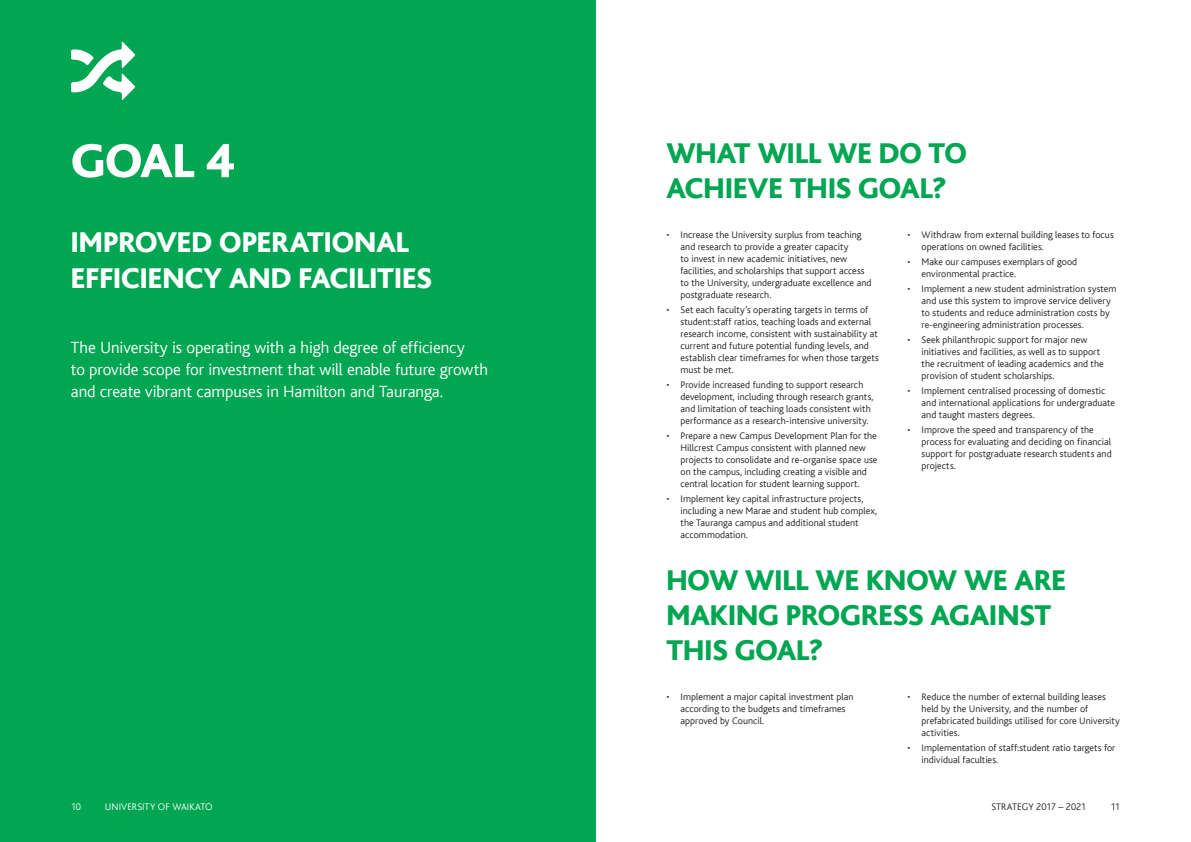
<style>
.page{position:relative;width:1191px;height:842px;background:#fff}
.page>*{position:absolute;margin:0;border:0;box-sizing:border-box;transform-origin:0 0}
.t1{font:50px "Bliss CE Heavy";color:#fff}
.t2{font:30px/35px "Bliss CE Heavy";letter-spacing:-.005em;color:#00a651}
.t3{font:30px/36px "Bliss CE Heavy";color:#fff}
.t4{font:17px/22px "Bliss CE Light";letter-spacing:-.005em;color:#fff}
.t5{font:10px/12px "Bliss CE Light";letter-spacing:.005em;color:#231f20}
.t6{font:10px "Bliss CE Light";letter-spacing:.005em;color:#fff}
</style>
<div class="page">
<div style="left:0;top:0;width:595px;height:842px;background:#00a651"></div>
<svg style="left:70px;top:42px;width:65px;height:58px"></svg>
<h1 class="t1" style="left:71px;top:134px;width:165px">GOAL 4</h1>
<h2 class="t2" style="left:666px;top:136px;width:302px">WHAT WILL WE DO TO<br>ACHIEVE THIS GOAL?</h2>
<p class="t5" style="left:680px;top:229px;width:192px;text-indent:-14px">• Increase the University surplus from teaching and research to provide a greater capacity<br>to invest in new academic initiatives, new facilities, and scholarships that support access to the University, undergraduate excellence and postgraduate research.</p>
<p class="t5" style="left:680px;top:304px;width:200px;text-indent:-14px">• Set each faculty’s operating targets in terms of student:staff ratios, teaching loads and external research income, consistent with sustainability at current and future potential funding levels, and establish clear timeframes for when those targets must be met.</p>
<p class="t5" style="left:680px;top:379px;width:194px;text-indent:-14px">• Provide increased funding to support research development, including through research grants, and limitation of teaching loads consistent with performance as a research-intensive university.</p>
<p class="t5" style="left:680px;top:430px;width:198px;text-indent:-14px">• Prepare a new Campus Development Plan for the Hillcrest Campus consistent with planned new projects to consolidate and re-organise space use on the campus, including creating a visible and central location for student learning support.</p>
<p class="t5" style="left:680px;top:493px;width:198px;text-indent:-14px">• Implement key capital infrastructure projects, including a new Marae and student hub complex, the Tauranga campus and additional student accommodation.</p>
<p class="t5" style="left:921px;top:229px;width:194px;text-indent:-14px">• Withdraw from external building leases to focus operations on owned facilities.</p>
<p class="t5" style="left:921px;top:256px;width:157px;text-indent:-14px">• Make our campuses exemplars of good environmental practice.</p>
<p class="t5" style="left:921px;top:283px;width:196px;text-indent:-14px">• Implement a new student administration system and use this system to improve service delivery to students and reduce administration costs by re-engineering administration processes.</p>
<p class="t5" style="left:921px;top:334px;width:184px;text-indent:-14px">• Seek philanthropic support for major new initiatives and facilities, as well as to support the recruitment of leading academics and the provision of student scholarships.</p>
<p class="t5" style="left:921px;top:385px;width:195px;text-indent:-14px">• Implement centralised processing of domestic and international applications for undergraduate and taught masters degrees.</p>
<p class="t5" style="left:921px;top:423px;width:192px;text-indent:-14px">• Improve the speed and transparency of the process for evaluating and deciding on financial support for postgraduate research students and projects.</p>
<h2 class="t3" style="left:71px;top:225px;width:362px">IMPROVED OPERATIONAL<br>EFFICIENCY AND FACILITIES</h2>
<h3 class="t4" style="left:71px;top:336px;width:419px">The University is operating with a high degree of efficiency<br>to provide scope for investment that will enable future growth and create vibrant campuses in Hamilton and Tauranga.</h3>
<h2 class="t2" style="left:666px;top:563px;width:401px">HOW WILL WE KNOW WE ARE<br>MAKING PROGRESS AGAINST<br>THIS GOAL?</h2>
<p class="t5" style="left:680px;top:691px;width:174px;text-indent:-14px">• Implement a major capital investment plan according to the budgets and timeframes approved by Council.</p>
<p class="t5" style="left:921px;top:691px;width:200px;text-indent:-14px">• Reduce the number of external building leases held by the University, and the number of prefabricated buildings utilised for core University activities.</p>
<p class="t5" style="left:921px;top:742px;width:195px;text-indent:-14px">• Implementation of staff:student ratio targets for individual faculties.</p>
<p class="t6" style="left:71px;top:801px;width:12px">10</p>
<p class="t6" style="left:105px;top:801px;width:109px">UNIVERSITY OF WAIKATO</p>
<p class="t5" style="left:991px;top:801px;width:96px">STRATEGY 2017 – 2021</p>
<p class="t5" style="left:1110px;top:801px;width:11px">11</p>
</div>
